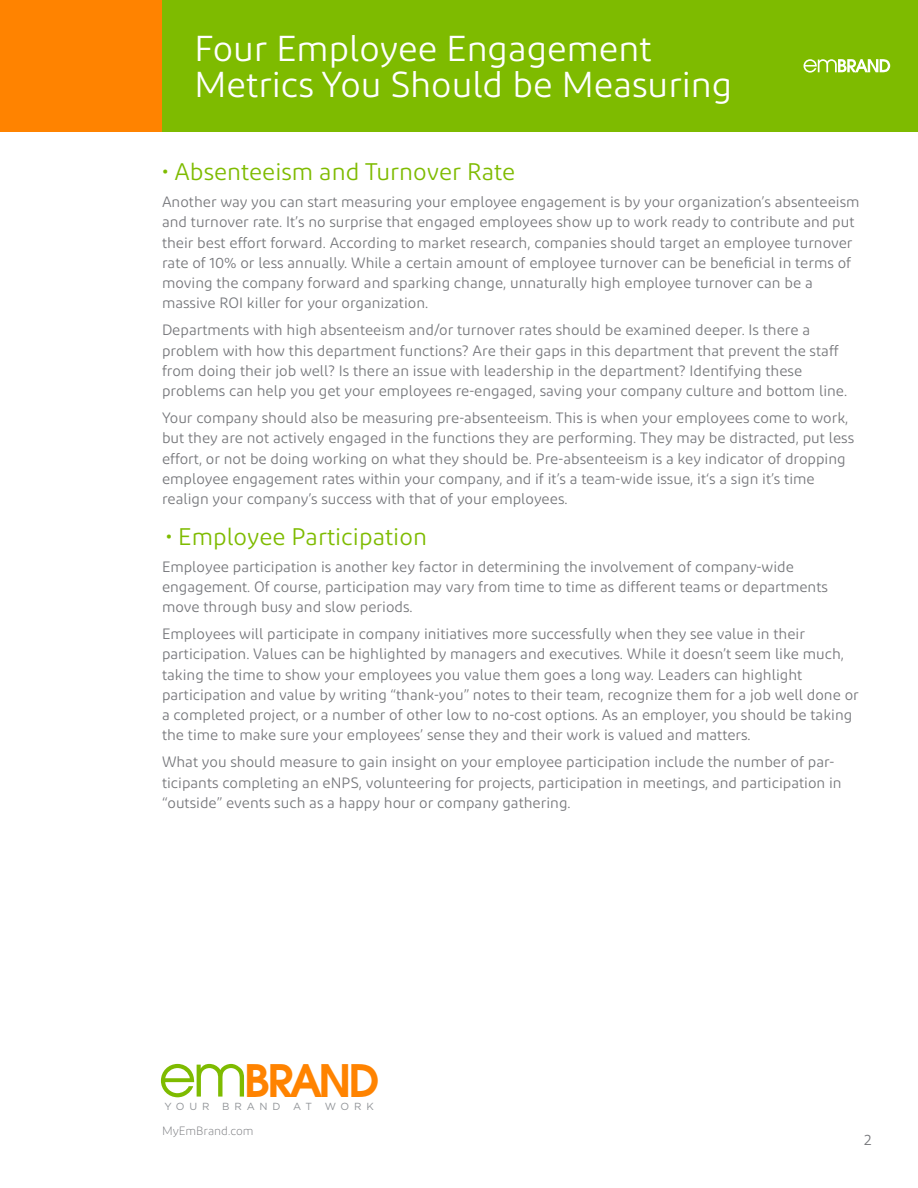
<style>
.page{position:relative;width:918px;height:1188px;background:#fff}
.page>*{position:absolute;margin:0;border:0;box-sizing:border-box;transform-origin:0 0}
.t1{font:58.35px "Avant Garde";color:#7ebb00}
.t2{font:600 44.55px "Avant Garde";letter-spacing:-.075em;color:#ff8300}
.t3{font:36px/36px "Diodrum";color:#fff}
.t4{font:24px "Diodrum";color:#7ebb00}
.t5{font:15px/20.2px "Diodrum";color:#76777b}
.t6{font:300 12px "Diodrum";color:#76777b}
.t7{font:10.2px "Gotham";letter-spacing:.47em;color:#919498}
</style>
<div class="page">
<div style="left:162px;top:0;width:756px;height:132px;background:#7ebb00"></div>
<div style="left:0;top:0;width:162px;height:132px;background:#ff8300"></div>
<svg style="left:804px;top:59px;width:86px;height:14px"></svg>
<h3 class="t3" style="left:194px;top:30px;width:539px">Four Employee Engagement<br>Metrics You Should be Measuring</h3>
<h3 class="t4" style="left:162px;top:157px;width:355px">• Absenteeism and Turnover Rate</h3>
<p class="t5" style="left:162px;top:191px;width:699px">Another way you can start measuring your employee engagement is by your organization’s absenteeism and turnover rate. It’s no surprise that engaged employees show up to work ready to contribute and put their best effort forward. According to market research, companies should target an employee turnover rate of 10% or less annually. While a certain amount of employee turnover can be beneficial in terms of moving the company forward and sparking change, unnaturally high employee turnover can be a massive ROI killer for your organization.</p>
<p class="t5" style="left:162px;top:320px;width:687px">Departments with high absenteeism and/or turnover rates should be examined deeper. Is there a problem with how this department functions? Are their gaps in this department that prevent the staff from doing their job well? Is there an issue with leadership in the department? Identifying these problems can help you get your employees re-engaged, saving your company culture and bottom line.</p>
<p class="t5" style="left:162px;top:407px;width:694px">Your company should also be measuring pre-absenteeism. This is when your employees come to work, but they are not actively engaged in the functions they are performing. They may be distracted, put less effort, or not be doing working on what they should be. Pre-absenteeism is a key indicator of dropping employee engagement rates within your company, and if it’s a team-wide issue, it‘s a sign it’s time realign your company’s success with that of your employees.</p>
<h3 class="t4" style="left:166px;top:522px;width:263px">• Employee Participation</h3>
<p class="t5" style="left:162px;top:556px;width:667px">Employee participation is another key factor in determining the involvement of company-wide engagement. Of course, participation may vary from time to time as different teams or departments move through busy and slow periods.</p>
<p class="t5" style="left:162px;top:623px;width:698px">Employees will participate in company initiatives more successfully when they see value in their participation. Values can be highlighted by managers and executives. While it doesn’t seem like much, taking the time to show your employees you value them goes a long way. Leaders can highlight participation and value by writing “thank-you” notes to their team, recognize them for a job well done or a completed project, or a number of other low to no-cost options. As an employer, you should be taking the time to make sure your employees’ sense they and their work is valued and matters.</p>
<p class="t5" style="left:162px;top:752px;width:681px">What you should measure to gain insight on your employee participation include the number of par&shy;ticipants completing an eNPS, volunteering for projects, participation in meetings, and participation in “outside” events such as a happy hour or company gathering.</p>
<h2 class="t2" style="left:244px;top:1051px;width:137px">BRAND</h2>
<p class="t7" style="left:293px;top:1101px;width:82px">AT WORK</p>
<p class="t6" style="left:162px;top:1123px;width:93px">MyEmBrand.com</p>
<h1 class="t1" style="left:158px;top:1039px;width:91px">em</h1>
<p class="t7" style="left:164px;top:1101px;width:118px">YOUR BRAND</p>
<p class="t5" style="left:864px;top:1130px;width:9px">2</p>
</div>
